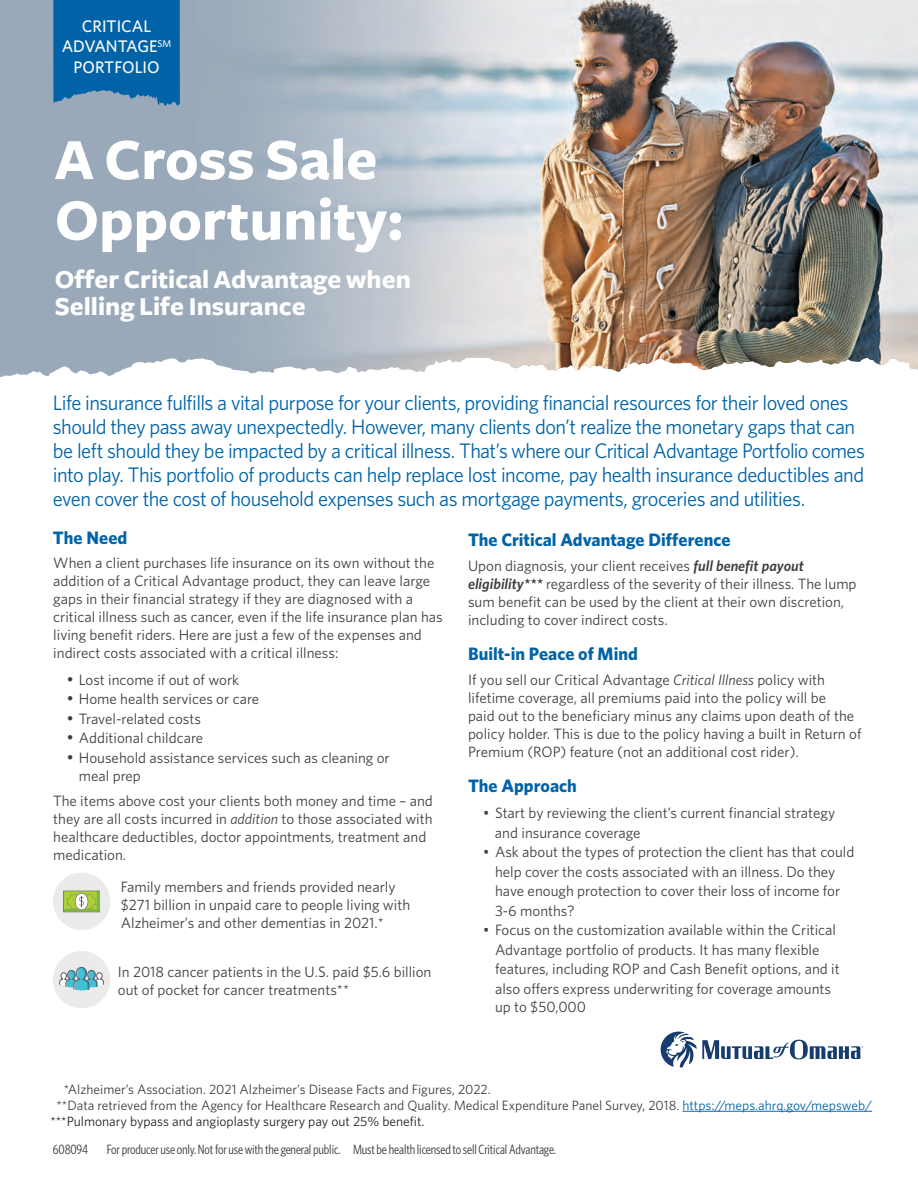
<style>
.page{position:relative;width:918px;height:1188px;background:#fff}
.page>*{position:absolute;margin:0;border:0;box-sizing:border-box;transform-origin:0 0}
._1_Subhead_left{font:700 60.45px/60.4px "Freight Sans";color:#fff}
._1_Subhead_left-2{font:700 26.85px/26.8px "Freight Sans";color:#fff}
._1_Intro{font:21px/24px "Whitney";letter-spacing:-.025em;color:#0163a7}
.subhead_339{font:700 18px "Whitney";color:#0163a7}
._1_Product_Tab_cente{font:500 16.8px "Whitney";color:#fefbf5}
.List_Paragraph{font:15px/18px "Whitney";color:#3e3e3f}
.subhead_339-2{font:15px/18px "Whitney";color:#3e3e3f}
.paragraph{font:15px/18px "Whitney";color:#3e3e3f}
.t1{font:13.5px "Whitney";color:#3e3e3f}
._1_disclaimer{font:13.5px "Whitney Condensed";letter-spacing:-.01em;color:#3e3e3f}
.t2{font:13.5px "Whitney";color:#222}
.s1{font-style:italic}
.s2{font-weight:600;font-style:italic}
.s3{color:#0163a7}
</style>
<div class="page">
<svg style="left:661px;top:1032px;width:202px;height:36px"></svg>
<img style="left:0;top:0;width:918px;height:377px">
<img style="left:197px;top:0;width:119px;height:377px">
<svg style="left:53px;top:0;width:127px;height:108px;background:#116aa8"></svg>
<div style="left:53px;top:873px;width:57px;height:57px;background:#ebebec;border-radius:50%"></div>
<svg style="left:63px;top:891px;width:37px;height:21px"></svg>
<hr style="left:682px;top:1111px;width:190px;height:1px;background:#0563c1">
<div style="left:53px;top:951px;width:57px;height:57px;background:#ebebec;border-radius:50%"></div>
<svg style="left:59px;top:967px;width:45px;height:24px"></svg>
<p class="_1_Product_Tab_cente" style="left:82px;top:15px;width:71px">CRITICAL</p>
<p class="_1_Product_Tab_cente" style="left:62px;top:35px;width:111px">ADVANTAGE<sup>SM</sup></p>
<p class="_1_Product_Tab_cente" style="left:73px;top:56px;width:88px">PORTFOLIO</p>
<p class="_1_Subhead_left" style="left:55px;top:131px;width:350px">A Cross Sale<br>Opportunity:</p>
<p class="_1_Subhead_left-2" style="left:55px;top:267px;width:358px">Offer Critical Advantage when<br>Selling Life Insurance</p>
<p class="_1_Intro" style="left:53px;top:390px;width:814px">Life insurance fulfills a vital purpose for your clients, providing financial resources for their loved ones should they pass away unexpectedly. However, many clients don’t realize the monetary gaps that can be left should they be impacted by a critical illness. That’s where our Critical Advantage Portfolio comes into play. This portfolio of products can help replace lost income, pay health insurance deductibles and even cover the cost of household expenses such as mortgage payments, groceries and utilities.</p>
<p class="subhead_339" style="left:53px;top:525px;width:76px">The Need</p>
<p class="List_Paragraph" style="left:53px;top:554px;width:391px">When a client purchases life insurance on its own without the addition of a Critical Advantage product, they can leave large gaps in their financial strategy if they are diagnosed with a critical illness such as cancer, even if the life insurance plan has living benefit riders. Here are just a few of the expenses and indirect costs associated with a critical illness:</p>
<p class="List_Paragraph" style="left:67px;top:670px;width:174px">• Lost income if out of work</p>
<p class="List_Paragraph" style="left:67px;top:690px;width:194px">• Home health services or care</p>
<p class="List_Paragraph" style="left:67px;top:709px;width:136px">• Travel-related costs</p>
<p class="List_Paragraph" style="left:67px;top:729px;width:138px">• Additional childcare</p>
<p class="List_Paragraph" style="left:67px;top:748px;width:324px">• Household assistance services such as cleaning or</p>
<p class="List_Paragraph" style="left:79px;top:766px;width:64px">meal prep</p>
<p class="paragraph" style="left:53px;top:792px;width:381px">The items above cost your clients both money and time – and they are all costs incurred in <span class="s1">addition</span> to those associated with healthcare deductibles, doctor appointments, treatment and medication.</p>
<p class="List_Paragraph" style="left:121px;top:877px;width:291px">Family members and friends provided nearly $271 billion in unpaid care to people living with<br>Alzheimer’s and other dementias in 2021.*</p>
<p class="List_Paragraph" style="left:118px;top:963px;width:315px">In 2018 cancer patients in the U.S. paid $5.6 billion out of pocket for cancer treatments**</p>
<p class="subhead_339" style="left:468px;top:528px;width:264px">The Critical Advantage Difference</p>
<p class="subhead_339-2" style="left:468px;top:556px;width:390px">Upon diagnosis, your client receives <span class="s2">full benefit payout eligibility***</span> regardless of the severity of their illness. The lump sum benefit can be used by the client at their own discretion, including to cover indirect costs.</p>
<p class="subhead_339" style="left:468px;top:642px;width:171px">Built-in Peace of Mind</p>
<p class="List_Paragraph" style="left:468px;top:670px;width:395px">If you sell our Critical Advantage <span class="s1">Critical Illness</span> policy with lifetime coverage, all premiums paid into the policy will be<br>paid out to the beneficiary minus any claims upon death of the policy holder. This is due to the policy having a built in Return of Premium (ROP) feature (not an additional cost rider).</p>
<p class="subhead_339" style="left:468px;top:774px;width:110px">The Approach</p>
<p class="List_Paragraph" style="left:495px;top:803px;width:342px;line-height:19.5px;text-indent:-12px">• Start by reviewing the client’s current financial strategy and insurance coverage</p>
<p class="List_Paragraph" style="left:495px;top:842px;width:361px;line-height:19.5px;text-indent:-12px">• Ask about the types of protection the client has that could help cover the costs associated with an illness. Do they have enough protection to cover their loss of income for 3-6 months?</p>
<p class="List_Paragraph" style="left:495px;top:920px;width:346px;line-height:19.5px;text-indent:-12px">• Focus on the customization available within the Critical Advantage portfolio of products. It has many flexible features, including ROP and Cash Benefit options, and it also offers express underwriting for coverage amounts</p>
<p class="List_Paragraph" style="left:495px;top:997px;width:93px">up to $50,000</p>
<p class="t1" style="left:64px;top:1080px;width:429px">*Alzheimer’s Association. 2021 Alzheimer’s Disease Facts and Figures, 2022.</p>
<p class="t1" style="left:56px;top:1096px;width:817px">**Data retrieved from the Agency for Healthcare Research and Quality. Medical Expenditure Panel Survey, 2018. <span class="s3">https://meps.ahrq.gov/mepsweb/</span></p>
<p class="t2" style="left:50px;top:1112px;width:376px">***Pulmonary bypass and angioplasty surgery pay out 25% benefit.</p>
<p class="_1_disclaimer" style="left:53px;top:1140px;width:37px">608094</p>
<p class="_1_disclaimer" style="left:107px;top:1140px;width:450px">For producer use only. Not for use with the general public. Must be health licensed to sell Critical Advantage.</p>
</div>
